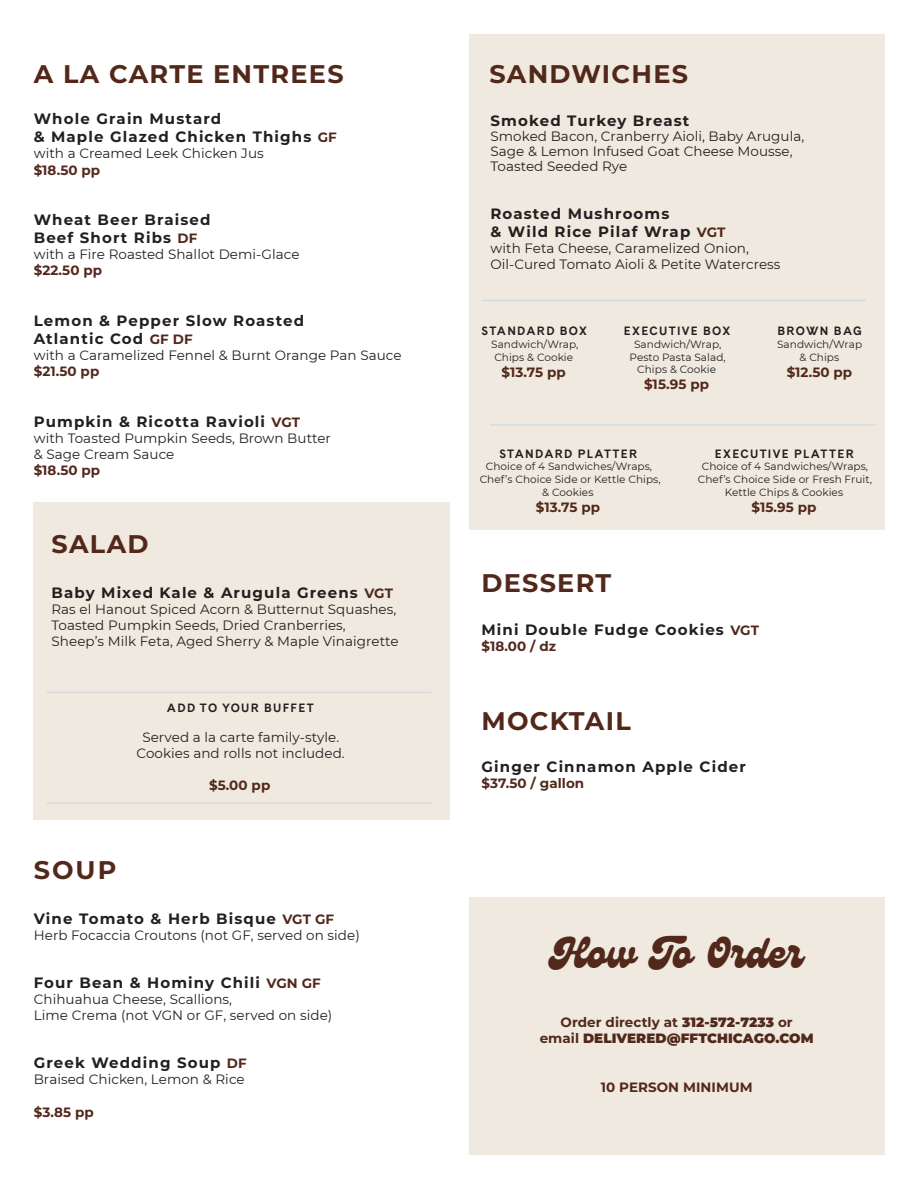
<style>
.page{position:relative;width:918px;height:1188px;background:#fff}
.page>*{position:absolute;margin:0;border:0;box-sizing:border-box;transform-origin:0 0}
.t1{font:42px "Genty Demo";color:#52281b}
.t2{font:700 25.5px "Montserrat";letter-spacing:.05em;color:#52281b}
.t3{font:700 15px "Montserrat";letter-spacing:.075em;color:#231f20}
.t4{font:13.5px "Montserrat";letter-spacing:.005em;color:#231f20}
.t5{font:700 13.5px "Montserrat";letter-spacing:.005em;color:#52281b}
.t6{font:900 13.5px "Montserrat";letter-spacing:.005em;color:#52281b}
.t7{font:700 12px "Cadiz Trial";letter-spacing:.11em;color:#231f20}
.t8{font:10.5px/12.6px "Montserrat";letter-spacing:.005em;color:#231f20;text-align:center}
.s1{font-size:13.5px;color:#52281b}
.s2{font-weight:900}
.s3{font-weight:700}
</style>
<div class="page">
<div style="left:34px;top:502px;width:416px;height:318px;background:#efe9df"></div>
<hr style="left:47px;top:692px;width:384px;height:1px;background:#d3dce3">
<hr style="left:47px;top:802px;width:384px;height:2px;background:#d3dce3">
<div style="left:469px;top:34px;width:415px;height:496px;background:#efe9df"></div>
<hr style="left:481px;top:300px;width:385px;height:1px;background:#d3dce3">
<hr style="left:490px;top:424px;width:385px;height:2px;background:#d3dce3">
<div style="left:469px;top:897px;width:415px;height:257px;background:#efe9df"></div>
<p class="t2" style="left:34px;top:56px;width:311px">A LA CARTE ENTREES</p>
<p class="t3" style="left:34px;top:108px;width:189px">Whole Grain Mustard</p>
<p class="t3" style="left:34px;top:126px;width:305px">&amp; Maple Glazed Chicken Thighs <span class="s1">GF</span></p>
<p class="t4" style="left:34px;top:144px;width:232px">with a Creamed Leek Chicken Jus</p>
<p class="t5" style="left:34px;top:160px;width:68px">$18.50 pp</p>
<p class="t3" style="left:34px;top:209px;width:178px">Wheat Beer Braised</p>
<p class="t3" style="left:34px;top:227px;width:165px">Beef Short Ribs <span class="s1">DF</span></p>
<p class="t4" style="left:34px;top:245px;width:267px">with a Fire Roasted Shallot Demi-Glace</p>
<p class="t5" style="left:34px;top:261px;width:70px">$22.50 pp</p>
<p class="t3" style="left:34px;top:310px;width:272px">Lemon &amp; Pepper Slow Roasted</p>
<p class="t3" style="left:34px;top:328px;width:160px">Atlantic Cod <span class="s1">GF DF</span></p>
<p class="t4" style="left:34px;top:346px;width:369px">with a Caramelized Fennel &amp; Burnt Orange Pan Sauce</p>
<p class="t5" style="left:34px;top:362px;width:67px">$21.50 pp</p>
<p class="t3" style="left:34px;top:410px;width:268px">Pumpkin &amp; Ricotta Ravioli <span class="s1">VGT</span></p>
<p class="t4" style="left:34px;top:429px;width:299px">with Toasted Pumpkin Seeds, Brown Butter</p>
<p class="t4" style="left:34px;top:445px;width:142px">&amp; Sage Cream Sauce</p>
<p class="t5" style="left:34px;top:461px;width:68px">$18.50 pp</p>
<p class="t2" style="left:52px;top:525px;width:99px">SALAD</p>
<p class="t3" style="left:52px;top:582px;width:343px">Baby Mixed Kale &amp; Arugula Greens <span class="s1">VGT</span></p>
<p class="t4" style="left:52px;top:600px;width:346px">Ras el Hanout Spiced Acorn &amp; Butternut Squashes,</p>
<p class="t4" style="left:52px;top:616px;width:296px">Toasted Pumpkin Seeds, Dried Cranberries,</p>
<p class="t4" style="left:52px;top:632px;width:348px">Sheep’s Milk Feta, Aged Sherry &amp; Maple Vinaigrette</p>
<p class="t7" style="left:167px;top:703px;width:148px">ADD TO YOUR BUFFET</p>
<p class="t4" style="left:142px;top:728px;width:199px">Served a la carte family-style.</p>
<p class="t4" style="left:137px;top:744px;width:210px">Cookies and rolls not included.</p>
<p class="t5" style="left:209px;top:776px;width:63px">$5.00 pp</p>
<p class="t2" style="left:34px;top:851px;width:84px">SOUP</p>
<p class="t3" style="left:34px;top:907px;width:302px">Vine Tomato &amp; Herb Bisque <span class="s1">VGT GF</span></p>
<p class="t4" style="left:34px;top:926px;width:328px">Herb Focaccia Croutons (not GF, served on side)</p>
<p class="t3" style="left:34px;top:972px;width:289px">Four Bean &amp; Hominy Chili <span class="s1">VGN GF</span></p>
<p class="t4" style="left:34px;top:990px;width:200px">Chihuahua Cheese, Scallions,</p>
<p class="t4" style="left:34px;top:1006px;width:300px">Lime Crema (not VGN or GF, served on side)</p>
<p class="t3" style="left:34px;top:1052px;width:215px">Greek Wedding Soup <span class="s1">DF</span></p>
<p class="t4" style="left:34px;top:1070px;width:212px">Braised Chicken, Lemon &amp; Rice</p>
<p class="t5" style="left:34px;top:1102px;width:62px">$3.85 pp</p>
<p class="t2" style="left:489px;top:56px;width:200px">SANDWICHES</p>
<p class="t3" style="left:490px;top:110px;width:200px">Smoked Turkey Breast</p>
<p class="t4" style="left:490px;top:127px;width:315px">Smoked Bacon, Cranberry Aioli, Baby Arugula,</p>
<p class="t4" style="left:490px;top:142px;width:304px">Sage &amp; Lemon Infused Goat Cheese Mousse,</p>
<p class="t4" style="left:490px;top:157px;width:138px">Toasted Seeded Rye</p>
<p class="t3" style="left:490px;top:203px;width:180px">Roasted Mushrooms</p>
<p class="t3" style="left:490px;top:221px;width:237px">&amp; Wild Rice Pilaf Wrap <span class="s1">VGT</span></p>
<p class="t4" style="left:490px;top:239px;width:260px">with Feta Cheese, Caramelized Onion,</p>
<p class="t4" style="left:490px;top:255px;width:292px">Oil-Cured Tomato Aioli &amp; Petite Watercress</p>
<p class="t7" style="left:482px;top:326px;width:107px">STANDARD BOX</p>
<p class="t8" style="left:491px;top:338px;width:89px">Sandwich/Wrap,</p>
<p class="t8" style="left:494px;top:350px;width:80px">Chips &amp; Cookie</p>
<p class="t5" style="left:502px;top:362px;width:66px">$13.75 pp</p>
<p class="t7" style="left:624px;top:326px;width:108px">EXECUTIVE BOX</p>
<p class="t8" style="left:630px;top:338px;width:98px">Sandwich/Wrap,<br>Pesto Pasta Salad,</p>
<p class="t8" style="left:637px;top:363px;width:80px">Chips &amp; Cookie</p>
<p class="t5" style="left:644px;top:375px;width:66px">$15.95 pp</p>
<p class="t7" style="left:778px;top:326px;width:86px">BROWN BAG</p>
<p class="t8" style="left:777px;top:338px;width:87px">Sandwich/Wrap &amp; Chips</p>
<p class="t5" style="left:787px;top:362px;width:67px">$12.50 pp</p>
<p class="t7" style="left:499px;top:449px;width:140px">STANDARD PLATTER</p>
<p class="t8" style="left:480px;top:460px;width:182px">Choice of 4 Sandwiches/Wraps,<br>Chef’s Choice Side or Kettle Chips, &amp; Cookies</p>
<p class="t5" style="left:536px;top:497px;width:66px">$13.75 pp</p>
<p class="t7" style="left:715px;top:449px;width:141px">EXECUTIVE PLATTER</p>
<p class="t8" style="left:698px;top:460px;width:176px">Choice of 4 Sandwiches/Wraps,<br>Chef’s Choice Side or Fresh Fruit,<br>Kettle Chips &amp; Cookies</p>
<p class="t5" style="left:752px;top:497px;width:66px">$15.95 pp</p>
<p class="t2" style="left:481px;top:565px;width:131px">DESSERT</p>
<p class="t3" style="left:481px;top:619px;width:279px">Mini Double Fudge Cookies <span class="s1">VGT</span></p>
<p class="t5" style="left:481px;top:636px;width:76px">$18.00 / dz</p>
<p class="t2" style="left:481px;top:702px;width:151px">MOCKTAIL</p>
<p class="t3" style="left:481px;top:756px;width:266px">Ginger Cinnamon Apple Cider</p>
<p class="t5" style="left:481px;top:774px;width:104px">$37.50 / gallon</p>
<p class="t1" style="left:551px;top:935px;width:254px">How To Order</p>
<p class="t5" style="left:561px;top:1013px;width:234px">Order directly at <span class="s2">312-572-7233</span> or</p>
<p class="t6" style="left:540px;top:1028px;width:275px"><span class="s3">email</span> DELIVERED@FFTCHICAGO.COM</p>
<p class="t5" style="left:601px;top:1077px;width:153px">10 PERSON MINIMUM</p>
</div>
